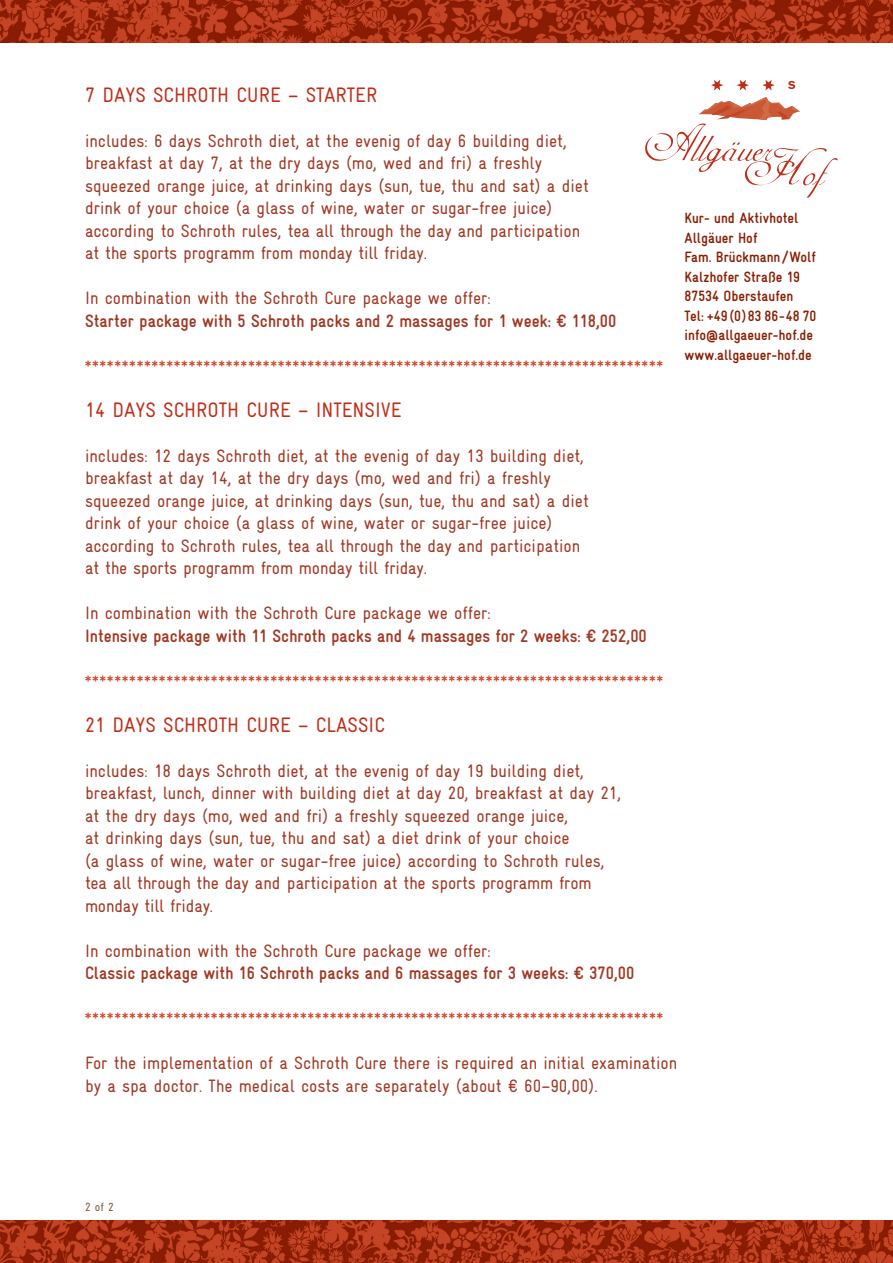
<style>
.page{position:relative;width:893px;height:1263px;background:#fff}
.page>*{position:absolute;margin:0;border:0;box-sizing:border-box;transform-origin:0 0}
.t1{font:21px "Gravur Condensed";color:#c02d19}
.t2{font:18px/22.5px "Gravur Condensed";color:#a13722}
.t3{font:700 18px "Gravur Condensed";color:#a13722}
.t4{font:16.5px "Gravur Condensed";color:#ce4328}
.t5{font:700 15px/19.5px "Gravur Condensed";color:#891d02}
.t6{font:12px "Gravur Condensed";color:#7e5439}
</style>
<div class="page">
<img style="left:0;top:1220px;width:893px;height:43px">
<img style="left:0;top:0;width:893px;height:43px">
<svg style="left:711px;top:80px;width:12px;height:11px"></svg>
<svg style="left:737px;top:80px;width:12px;height:11px"></svg>
<svg style="left:762px;top:80px;width:13px;height:11px"></svg>
<svg style="left:788px;top:81px;width:7px;height:8px"></svg>
<svg style="left:645px;top:97px;width:193px;height:101px"></svg>
<p class="t1" style="left:85px;top:82px;width:294px">7 Days Schroth cure – Starter</p>
<p class="t2" style="left:85px;top:129px;width:505px">includes: 6 days Schroth diet, at the evenig of day 6 building diet, breakfast at day 7, at the dry days (mo, wed and fri) a freshly squeezed orange juice, at drinking days (sun, tue, thu and sat) a diet drink of your choice (a glass of wine, water or sugar-free juice) according to Schroth rules, tea all through the day and participation at the sports programm from monday till friday.</p>
<p class="t2" style="left:85px;top:287px;width:407px">In combination with the Schroth Cure package we offer:</p>
<p class="t3" style="left:85px;top:310px;width:533px">Starter package with 5 Schroth packs and 2 massages for 1 week: € 118,00</p>
<p class="t4" style="left:85px;top:357px;width:579px">******************************************************************************</p>
<p class="t1" style="left:85px;top:397px;width:318px">14 Days Schroth cure – Intensive</p>
<p class="t2" style="left:85px;top:444px;width:505px">includes: 12 days Schroth diet, at the evenig of day 13 building diet, breakfast at day 14, at the dry days (mo, wed and fri) a freshly squeezed orange juice, at drinking days (sun, tue, thu and sat) a diet drink of your choice (a glass of wine, water or sugar-free juice) according to Schroth rules, tea all through the day and participation at the sports programm from monday till friday.</p>
<p class="t2" style="left:85px;top:602px;width:407px">In combination with the Schroth Cure package we offer:</p>
<p class="t3" style="left:85px;top:625px;width:563px">Intensive package with 11 Schroth packs and 4 massages for 2 weeks: € 252,00</p>
<p class="t4" style="left:85px;top:672px;width:579px">******************************************************************************</p>
<p class="t1" style="left:85px;top:712px;width:301px">21 days Schroth cure – Classi c</p>
<p class="t2" style="left:85px;top:759px;width:538px">includes: 18 days Schroth diet, at the evenig of day 19 building diet, breakfast, lunch, dinner with building diet at day 20, breakfast at day 21, at the dry days (mo, wed and fri) a freshly squeezed orange juice,<br>at drinking days (sun, tue, thu and sat) a diet drink of your choice<br>(a glass of wine, water or sugar-free juice) according to Schroth rules, tea all through the day and participation at the sports programm from monday till friday.</p>
<p class="t2" style="left:85px;top:939px;width:407px">In combination with the Schroth Cure package we offer:</p>
<p class="t3" style="left:85px;top:963px;width:551px">Classic package with 16 Schroth packs and 6 massages for 3 weeks: € 370,00</p>
<p class="t4" style="left:85px;top:1009px;width:579px">******************************************************************************</p>
<p class="t2" style="left:85px;top:1052px;width:594px">For the implementation of a Schroth Cure there is required an initial examination by a spa doctor. The medical costs are separately (about € 60–90,00).</p>
<p class="t5" style="left:685px;top:208px;width:133px">Kur- und Aktivhotel<br>Allgäuer Hof<br>Fam. Brückmann/Wolf<br>Kalzhofer Straße 19<br>87534 Oberstaufen<br>Tel: +49 (0) 83 86-48 70 info@allgaeuer-hof.de www.allgaeuer-hof.de</p>
<p class="t6" style="left:85px;top:1200px;width:30px">2 of 2</p>
</div>
